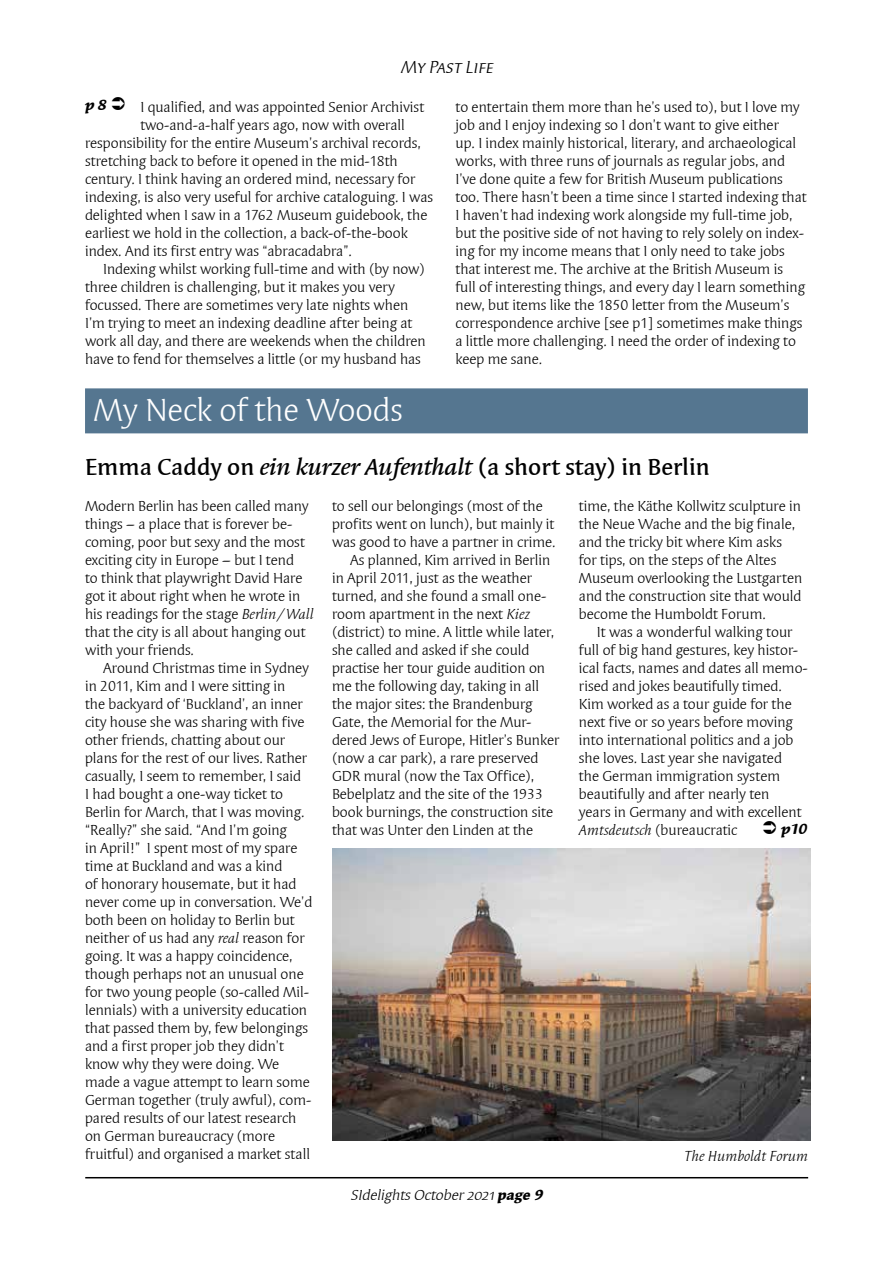
<style>
.page{position:relative;width:893px;height:1263px;background:#fff}
.page>*{position:absolute;margin:0;border:0;box-sizing:border-box;transform-origin:0 0}
.t1{font:33px "Syndor OSITCTT Book";color:#fff}
.t2{font:24px "Syndor Md OSITCTT Medium";color:#000}
.t3{font:italic 18px "Syndor SCITCTT Book";color:#000}
.t4{font:15px/18px "Syndor ITCTT Book";color:#000}
.t5{font:italic 15px "Syndor OSITCTT Book";color:#000}
.t6{font:italic 15px "Syndor ITCTT Book";color:#000}
.t7{font:italic 15px "Syndor ITCTT Bold";color:#000}
.s1{font-family:"Syndor Md OSITCTT Medium Ita"}
.s2{font-style:italic}
.s3{font-family:"Syndor ITCTT Bold"}
</style>
<div class="page">
<hr style="left:85px;top:1177px;width:723px;height:1px;background:#000">
<img style="left:332px;top:848px;width:478px;height:292px">
<div style="left:85px;top:388px;width:723px;height:45px;background:#557690"></div>
<p class="t3" style="left:400px;top:57px;width:97px">My Past Life</p>
<p class="t7" style="left:85px;top:96px;width:23px">p 8</p>
<p class="t4" style="left:140px;top:98px;width:285px">I qualified, and was appointed Senior Archivist</p>
<p class="t4" style="left:140px;top:116px;width:266px">two-and-a-half years ago, now with overall</p>
<p class="t4" style="left:85px;top:134px;width:337px">responsibility for the entire Museum’s archival records,</p>
<p class="t4" style="left:85px;top:152px;width:314px">stretching back to before it opened in the mid-18th</p>
<p class="t4" style="left:85px;top:170px;width:332px">century. I think having an ordered mind, necessary for</p>
<p class="t4" style="left:85px;top:188px;width:350px">indexing, is also very useful for archive cataloguing. I was</p>
<p class="t4" style="left:85px;top:206px;width:344px">delighted when I saw in a 1762 Museum guidebook, the</p>
<p class="t4" style="left:85px;top:224px;width:324px">earliest we hold in the collection, a back-of-the-book</p>
<p class="t4" style="left:85px;top:242px;width:268px">index. And its first entry was “abracadabra”.</p>
<p class="t4" style="left:103px;top:260px;width:323px">Indexing whilst working full-time and with (by now)</p>
<p class="t4" style="left:85px;top:278px;width:311px">three children is challenging, but it makes you very</p>
<p class="t4" style="left:85px;top:296px;width:325px">focussed. There are sometimes very late nights when</p>
<p class="t4" style="left:85px;top:314px;width:329px">I’m trying to meet an indexing deadline after being at</p>
<p class="t4" style="left:85px;top:332px;width:342px">work all day, and there are weekends when the children</p>
<p class="t4" style="left:85px;top:350px;width:337px">have to fend for themselves a little (or my husband has</p>
<p class="t4" style="left:455px;top:98px;width:353px">to entertain them more than he’s used to), but I love my job and I enjoy indexing so I don’t want to give either<br>up. I index mainly historical, literary, and archaeological works, with three runs of journals as regular jobs, and I’ve done quite a few for British Museum publications too. There hasn’t been a time since I started indexing that I haven’t had indexing work alongside my full-time job, but the positive side of not having to rely solely on index&shy;ing for my income means that I only need to take jobs that interest me. The archive at the British Museum is full of interesting things, and every day I learn something new, but items like the 1850 letter from the Museum’s correspondence archive [see p1] sometimes make things a little more challenging. I need the order of indexing to keep me sane.</p>
<h1 class="t1" style="left:94px;top:391px;width:311px">My Neck of the Woods</h1>
<h2 class="t2" style="left:85px;top:453px;width:626px">Emma Caddy on <span class="s1">ein kurzer Aufenthalt</span> (a short stay) in Berlin</h2>
<p class="t4" style="left:85px;top:497px;width:230px">Modern Berlin has been called many things – a place that is forever be&shy;coming, poor but sexy and the most exciting city in Europe – but I tend<br>to think that playwright David Hare got it about right when he wrote in his readings for the stage <span class="s2">Berlin/Wall </span>that the city is all about hanging out with your friends.</p>
<p class="t4" style="left:85px;top:659px;width:229px;text-indent:18px">Around Christmas time in Sydney in 2011, Kim and I were sitting in<br>the backyard of ‘Buckland’, an inner city house she was sharing with five other friends, chatting about our plans for the rest of our lives. Rather casually, I seem to remember, I said<br>I had bought a one-way ticket to Berlin for March, that I was moving. “Really?” she said. “And I’m going<br>in April!” I spent most of my spare time at Buckland and was a kind<br>of honorary housemate, but it had never come up in conversation. We’d both been on holiday to Berlin but neither of us had any <span class="s2">real</span> reason for going. It was a happy coincidence, though perhaps not an unusual one for two young people (so-called Mil&shy;lennials) with a university education that passed them by, few belongings and a first proper job they didn’t know why they were doing. We made a vague attempt to learn some German together (truly awful), com&shy;pared results of our latest research on German bureaucracy (more fruitful) and organised a market stall</p>
<p class="t4" style="left:332px;top:497px;width:212px">to sell our belongings (most of the</p>
<p class="t4" style="left:332px;top:515px;width:224px">profits went on lunch), but mainly it</p>
<p class="t4" style="left:332px;top:533px;width:225px">was good to have a partner in crime.</p>
<p class="t4" style="left:350px;top:551px;width:202px">As planned, Kim arrived in Berlin</p>
<p class="t4" style="left:332px;top:569px;width:202px">in April 2011, just as the weather</p>
<p class="t4" style="left:332px;top:587px;width:216px">turned, and she found a small one-</p>
<p class="t4" style="left:332px;top:605px;width:200px">room apartment in the next <span class="s2">Kiez</span></p>
<p class="t4" style="left:332px;top:623px;width:224px">(district) to mine. A little while later,</p>
<p class="t4" style="left:332px;top:641px;width:199px">she called and asked if she could</p>
<p class="t4" style="left:332px;top:659px;width:215px">practise her tour guide audition on</p>
<p class="t4" style="left:332px;top:677px;width:209px">me the following day, taking in all</p>
<p class="t4" style="left:332px;top:695px;width:202px">the major sites: the Brandenburg</p>
<p class="t4" style="left:332px;top:713px;width:201px">Gate, the Memorial for the Mur-</p>
<p class="t4" style="left:332px;top:731px;width:229px">dered Jews of Europe, Hitler’s Bunker</p>
<p class="t4" style="left:332px;top:749px;width:208px">(now a car park), a rare preserved</p>
<p class="t4" style="left:332px;top:767px;width:204px">GDR mural (now the Tax Office),</p>
<p class="t4" style="left:332px;top:785px;width:212px">Bebelplatz and the site of the 1933</p>
<p class="t4" style="left:332px;top:803px;width:223px">book burnings, the construction site</p>
<p class="t4" style="left:332px;top:821px;width:203px">that was Unter den Linden at the</p>
<p class="t4" style="left:579px;top:497px;width:225px">time, the Käthe Kollwitz sculpture in the Neue Wache and the big finale, and the tricky bit where Kim asks for tips, on the steps of the Altes Museum overlooking the Lustgarten and the construction site that would become the Humboldt Forum.</p>
<p class="t4" style="left:579px;top:623px;width:230px;text-indent:18px">It was a wonderful walking tour full of big hand gestures, key histor&shy;ical facts, names and dates all memo&shy;rised and jokes beautifully timed.<br>Kim worked as a tour guide for the next five or so years before moving into international politics and a job she loves. Last year she navigated<br>the German immigration system beautifully and after nearly ten<br>years in Germany and with excellent <span class="s2">Amtsdeutsch</span> (bureaucratic</p>
<p class="t7" style="left:781px;top:820px;width:27px">p10</p>
<p class="t6" style="left:684px;top:1147px;width:125px">The Humboldt Forum</p>
<p class="t5" style="left:351px;top:1187px;width:197px">SIdelights October2021<span class="s3">page 9</span></p>
</div>
